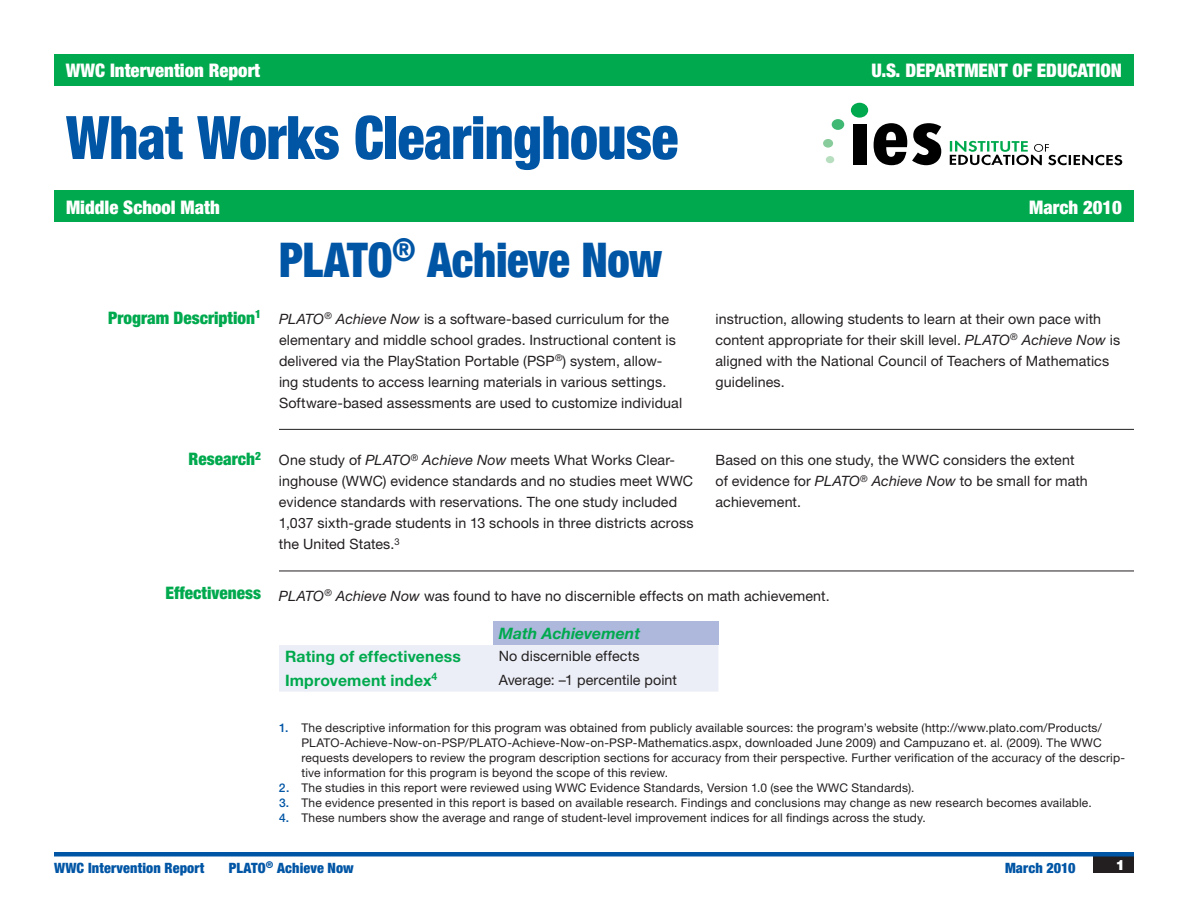
<style>
.page{position:relative;width:1188px;height:918px;background:#fff}
.page>*{position:absolute;margin:0;border:0;box-sizing:border-box;transform-origin:0 0}
.WWC_Head{font:900 condensed 60px "Helvetica Neue LT Std";letter-spacing:-.01em;color:#0155a5;scale:.93 1}
.Intervention_Name{font:900 condensed 48px "Helvetica Neue LT Std";letter-spacing:-.01em;color:#0155a5;scale:.93 1}
.Banner_headlines{font:900 condensed 18.75px "Helvetica Neue LT Std";color:#fff}
.Intervention_B_hea{font:900 condensed 17.25px "Helvetica Neue LT Std";color:#00a94e}
.Pg_1_Table_BHead{font:700 15.75px "Helvetica Neue LT Std";letter-spacing:.01em;color:#00a94e}
.Pg_1_Table_AHead{font:italic 700 15.75px "Helvetica Neue LT Std";color:#00a94e}
.Text_no_indent{font:14.25px/21px "Helvetica Neue LT Std";letter-spacing:.005em;color:#231f20}
.Pg1_Table_txt{font:14.25px "Helvetica Neue LT Std";letter-spacing:.005em;color:#231f20}
.Footer{font:900 condensed 14.25px "Helvetica Neue LT Std";letter-spacing:.01em;color:#0155a5}
.Footer-Month_Year{font:900 condensed 14.25px "Helvetica Neue LT Std";letter-spacing:.005em;color:#0155a5}
.Page{font:900 14.25px "Helvetica Neue LT Std";color:#fff}
.Footnote{font:12px/15px "Helvetica Neue LT Std";letter-spacing:.015em;color:#231f20}
.s1{font-style:italic}
.s2{font-weight:500;color:#0155a5}
</style>
<div class="page">
<div style="left:1094px;top:856px;width:40px;height:17px;background:#231f20"></div>
<hr style="left:54px;top:852px;width:1080px;height:4px;background:#0155a5">
<div style="left:54px;top:54px;width:1080px;height:32px;background:#00a94e"></div>
<div style="left:832px;top:119px;width:12px;height:11px;background:#3eb872;border-radius:50%"></div>
<div style="left:823px;top:139px;width:10px;height:9px;background:#88cc9c;border-radius:50%"></div>
<div style="left:826px;top:156px;width:8px;height:7px;background:#b8dec0;border-radius:50%"></div>
<div style="left:851px;top:103px;width:17px;height:15px;background:#00a94e;border-radius:50%"></div>
<div style="left:853px;top:124px;width:13px;height:40px;background:#000"></div>
<svg style="left:874px;top:123px;width:67px;height:42px"></svg>
<svg style="left:950px;top:141px;width:172px;height:24px"></svg>
<hr style="left:279px;top:571px;width:855px;height:1px;background:#231f20">
<hr style="left:279px;top:429px;width:855px;height:1px;background:#231f20">
<div style="left:493px;top:622px;width:225px;height:23px;background:#adb8dc"></div>
<div style="left:279px;top:645px;width:439px;height:47px;background:#ebeef6"></div>
<div style="left:54px;top:190px;width:1080px;height:32px;background:#00a94e"></div>
<p class="Banner_headlines" style="left:66px;top:59px;width:196px">WWC Intervention Report</p>
<p class="Banner_headlines" style="left:872px;top:59px;width:252px">U.S. DEPARTMENT OF EDUCATION</p>
<p class="WWC_Head" style="left:66px;top:101px;width:660px">What Works Clearinghouse</p>
<p class="Banner_headlines" style="left:66px;top:195px;width:155px">Middle School Math</p>
<p class="Banner_headlines" style="left:1029px;top:195px;width:94px">March 2010</p>
<p class="Intervention_B_hea" style="left:108px;top:307px;width:154px">Program Description<sup>1</sup></p>
<p class="Intervention_B_hea" style="left:189px;top:449px;width:74px">Research<sup>2</sup></p>
<p class="Intervention_B_hea" style="left:166px;top:582px;width:97px">Effectiveness</p>
<p class="Intervention_Name" style="left:279px;top:231px;width:414px">PLATO<sup>®</sup> Achieve Now</p>
<p class="Text_no_indent" style="left:279px;top:308px;width:405px"><span class="s1">PLATO</span><sup>®</sup> <span class="s1">Achieve Now</span> is a software-based curriculum for the elementary and middle school grades. Instructional content is delivered via the PlayStation Portable (PSP<sup>®</sup>) system, allow&shy;ing students to access learning materials in various settings.<br>Software-based assessments are used to customize individual</p>
<p class="Text_no_indent" style="left:715px;top:308px;width:406px">instruction, allowing students to learn at their own pace with content appropriate for their skill level. <span class="s1">PLATO</span><sup>®</sup> <span class="s1">Achieve Now</span> is aligned with the National Council of Teachers of Mathematics guidelines.</p>
<p class="Text_no_indent" style="left:279px;top:450px;width:416px">One study of <span class="s1">PLATO</span><sup>®</sup> <span class="s1">Achieve Now</span> meets What Works Clear&shy;inghouse (WWC) evidence standards and no studies meet WWC evidence standards with reservations. The one study included 1,037 sixth-grade students in 13 schools in three districts across the United States.<sup>3</sup></p>
<p class="Text_no_indent" style="left:715px;top:450px;width:374px">Based on this one study, the WWC considers the extent of evidence for <span class="s1">PLATO</span><sup>®</sup> <span class="s1">Achieve Now</span> to be small for math achievement.</p>
<p class="Text_no_indent" style="left:279px;top:585px;width:552px"><span class="s1">PLATO</span><sup>®</sup> <span class="s1">Achieve Now</span> was found to have no discernible effects on math achievement.</p>
<p class="Pg_1_Table_AHead" style="left:499px;top:624px;width:143px">Math Achievement</p>
<p class="Pg_1_Table_BHead" style="left:285px;top:647px;width:178px">Rating of effectiveness</p>
<p class="Pg1_Table_txt" style="left:499px;top:648px;width:142px">No discernible effects</p>
<p class="Pg_1_Table_BHead" style="left:285px;top:670px;width:154px">Improvement index<sup>4</sup></p>
<p class="Pg1_Table_txt" style="left:499px;top:671px;width:180px">Average: –1 percentile point</p>
<p class="Footnote" style="left:301px;top:720px;width:825px;text-indent:-22px"><span class="s2">1.</span> The descriptive information for this program was obtained from publicly available sources: the program’s website (http://www.plato.com/Products/ PLATO-Achieve-Now-on-PSP/PLATO-Achieve-Now-on-PSP-Mathematics.aspx, downloaded June 2009) and Campuzano et. al. (2009). The WWC requests developers to review the program description sections for accuracy from their perspective. Further verification of the accuracy of the descrip&shy;tive information for this program is beyond the scope of this review.</p>
<p class="Footnote" style="left:279px;top:780px;width:637px"><span class="s2">2.</span> The studies in this report were reviewed using WWC Evidence Standards, Version 1.0 (see the WWC Standards).</p>
<p class="Footnote" style="left:279px;top:795px;width:814px"><span class="s2">3.</span> The evidence presented in this report is based on available research. Findings and conclusions may change as new research becomes available.</p>
<p class="Footnote" style="left:279px;top:810px;width:648px"><span class="s2">4.</span> These numbers show the average and range of student-level improvement indices for all findings across the study.</p>
<p class="Footer" style="left:54px;top:859px;width:152px">WWC Intervention Report</p>
<p class="Footer" style="left:229px;top:859px;width:127px">PLATO<sup>®</sup> Achieve Now</p>
<p class="Footer-Month_Year" style="left:1005px;top:859px;width:72px">March 2010</p>
<p class="Page" style="left:1115px;top:856px;width:11px">1</p>
</div>
